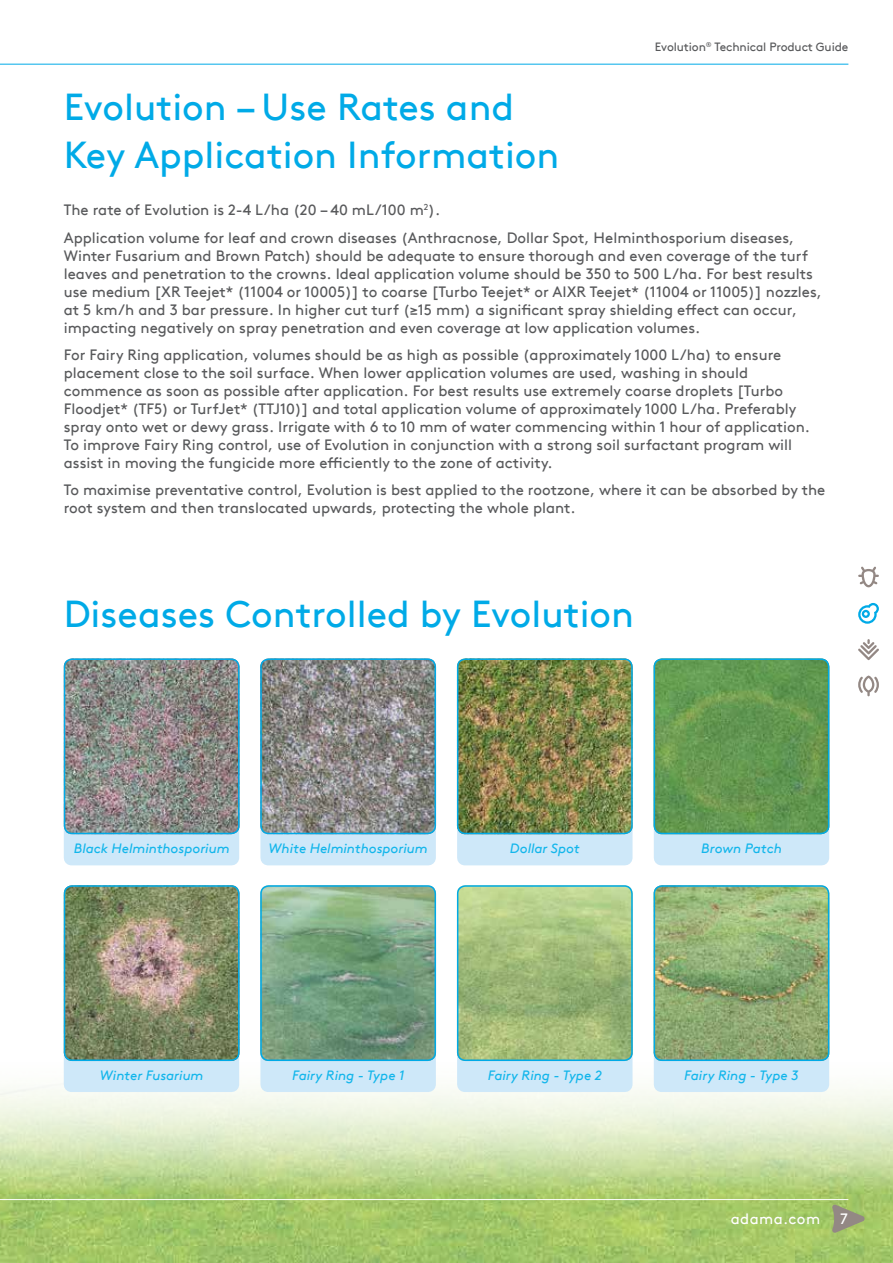
<style>
.page{position:relative;width:893px;height:1263px;background:#fff}
.page>*{position:absolute;margin:0;border:0;box-sizing:border-box;transform-origin:0 0}
.t1{font:37.5px/48px "Brown TT";color:#00aae7}
.t2{font:15px/18px "Brown TT";color:#58595b}
.t3{font:15px "Brown TT";letter-spacing:.025em;color:#fff}
.t4{font:italic 13.5px "Brown TT";color:#13b6eb}
.t5{font:12px "Brown TT";letter-spacing:-.01em;color:#58595b}
</style>
<div class="page">
<img style="left:0;top:587px;width:893px;height:676px">
<hr style="left:0;top:1199px;width:848px;height:1px;background:#fff">
<hr style="left:0;top:64px;width:848px;height:1px;background:#00aae7">
<svg style="left:832px;top:1204px;width:33px;height:29px"></svg>
<svg style="left:858px;top:566px;width:21px;height:21px"></svg>
<svg style="left:858px;top:603px;width:21px;height:21px"></svg>
<svg style="left:858px;top:639px;width:21px;height:21px"></svg>
<svg style="left:858px;top:675px;width:21px;height:21px"></svg>
<div style="left:64px;top:817px;width:175px;height:48px;background:#cee8f9"></div>
<div style="left:64px;top:1044px;width:175px;height:48px;background:#cee8f9"></div>
<div style="left:260px;top:817px;width:176px;height:48px;background:#cee8f9"></div>
<div style="left:260px;top:1044px;width:176px;height:48px;background:#cee8f9"></div>
<div style="left:457px;top:817px;width:175px;height:48px;background:#cee8f9"></div>
<div style="left:457px;top:1044px;width:175px;height:48px;background:#cee8f9"></div>
<div style="left:654px;top:817px;width:175px;height:48px;background:#cee8f9"></div>
<div style="left:654px;top:1044px;width:175px;height:48px;background:#cee8f9"></div>
<img style="left:64px;top:658px;width:176px;height:176px">
<div style="left:64px;top:658px;width:176px;height:176px;border:2px solid #00aae7;border-radius:8px"></div>
<img style="left:64px;top:885px;width:176px;height:176px">
<div style="left:64px;top:885px;width:176px;height:176px;border:2px solid #00aae7;border-radius:8px"></div>
<img style="left:260px;top:658px;width:176px;height:176px">
<div style="left:260px;top:658px;width:176px;height:176px;border:2px solid #00aae7;border-radius:8px"></div>
<img style="left:260px;top:885px;width:176px;height:176px">
<div style="left:260px;top:885px;width:176px;height:176px;border:2px solid #00aae7;border-radius:8px"></div>
<img style="left:457px;top:658px;width:176px;height:176px">
<div style="left:457px;top:658px;width:176px;height:176px;border:2px solid #00aae7;border-radius:8px"></div>
<img style="left:457px;top:885px;width:176px;height:176px">
<div style="left:457px;top:885px;width:176px;height:176px;border:2px solid #00aae7;border-radius:8px"></div>
<img style="left:654px;top:658px;width:175px;height:176px">
<div style="left:654px;top:658px;width:175px;height:176px;border:2px solid #00aae7;border-radius:8px"></div>
<img style="left:654px;top:885px;width:175px;height:176px">
<div style="left:654px;top:885px;width:175px;height:176px;border:2px solid #00aae7;border-radius:8px"></div>
<p class="t5" style="left:655px;top:40px;width:195px">Evolution<sup>®</sup> Technical Product Guide</p>
<h1 class="t1" style="left:64px;top:84px;width:497px">Evolution – Use Rates and<br>Key Application Information</h1>
<p class="t2" style="left:64px;top:196px;width:732px;line-height:27.5px">The rate of Evolution is 2-4 L/ha (20 – 40 mL/100 m<sup>2</sup>).<br>Application volume for leaf and crown diseases (Anthracnose, Dollar Spot, Helminthosporium diseases,</p>
<p class="t2" style="left:64px;top:246px;width:760px">Winter Fusarium and Brown Patch) should be adequate to ensure thorough and even coverage of the turf leaves and penetration to the crowns. Ideal application volume should be 350 to 500 L/ha. For best results use medium [XR Teejet* (11004 or 10005)] to coarse [Turbo Teejet* or AIXR Teejet* (11004 or 11005)] nozzles, at 5 km/h and 3 bar pressure. In higher cut turf (≥15 mm) a significant spray shielding effect can occur, impacting negatively on spray penetration and even coverage at low application volumes.</p>
<p class="t2" style="left:64px;top:346px;width:748px">For Fairy Ring application, volumes should be as high as possible (approximately 1000 L/ha) to ensure placement close to the soil surface. When lower application volumes are used, washing in should commence as soon as possible after application. For best results use extremely coarse droplets [Turbo Floodjet* (TF5) or TurfJet* (TTJ10)] and total application volume of approximately 1000 L/ha. Preferably spray onto wet or dewy grass. Irrigate with 6 to 10 mm of water commencing within 1 hour of application.<br>To improve Fairy Ring control, use of Evolution in conjunction with a strong soil surfactant program will assist in moving the fungicide more efficiently to the zone of activity.</p>
<p class="t2" style="left:64px;top:481px;width:763px">To maximise preventative control, Evolution is best applied to the rootzone, where it can be absorbed by the root system and then translocated upwards, protecting the whole plant.</p>
<h1 class="t1" style="left:64px;top:590px;width:572px">Diseases Controlled by Evolution</h1>
<p class="t4" style="left:74px;top:840px;width:157px">Black Helminthosporium</p>
<p class="t4" style="left:269px;top:840px;width:161px">White Helminthosporium</p>
<p class="t4" style="left:510px;top:840px;width:72px">Dollar Spot</p>
<p class="t4" style="left:701px;top:840px;width:82px">Brown Patch</p>
<p class="t4" style="left:100px;top:1067px;width:105px">Winter Fusarium</p>
<p class="t4" style="left:292px;top:1067px;width:114px">Fairy Ring - Type 1</p>
<p class="t4" style="left:488px;top:1067px;width:116px">Fairy Ring - Type 2</p>
<p class="t4" style="left:684px;top:1067px;width:116px">Fairy Ring - Type 3</p>
<p class="t3" style="left:731px;top:1209px;width:91px">adama.com</p>
<p class="t3" style="left:840px;top:1210px;width:9px">7</p>
</div>
